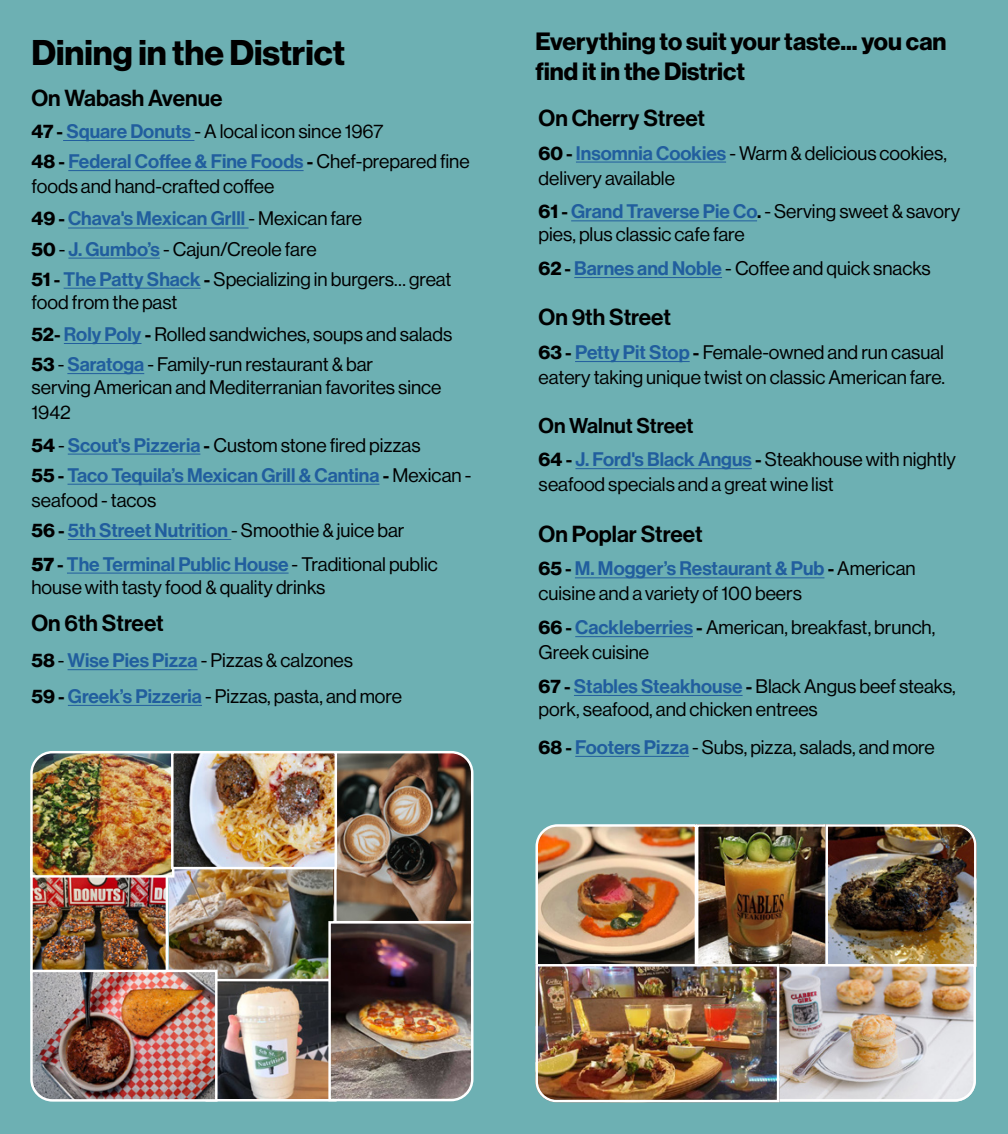
<style>
.page{position:relative;width:1008px;height:1134px;background:#6db0b3}
.page>*{position:absolute;margin:0;border:0;box-sizing:border-box;transform-origin:0 0}
.t1{font:35px "N Haas Grotesk DS Pro 75 Bd";color:#000}
.t2{font:24.5px/29.4px "N Haas Grotesk DS Pro 75 Bd";color:#000}
.t3{font:22.75px "N Haas Grotesk DS Pro 65 Md";color:#000}
.t4{font:21px "N Haas Grotesk DS Pro 65 Md";color:#000}
.t5{font:19.25px/25.2px "N Haas Grotesk DS Pro 55 Rg";color:#000}
.t6{font:19.25px/33.6px "N Haas Grotesk DS Pro 65 Md";color:#215e9e}
.s1{font-family:"N Haas Grotesk DS Pro 75 Bd"}
.s2{font-family:"N Haas Grotesk DS Pro 65 Md"}
.s3{font-family:"N Haas Grotesk DS Pro 65 Md";color:#215e9e}
.s4{font-family:"N Haas Grotesk DS Pro 75 Bd";color:#000}
.s5{color:#000}
.s6{font-family:"N Haas Grotesk DS Pro 55 Rg";color:#000}
.s7{font-family:"N Haas Grotesk DS Pro 95 Blk";color:#000}
</style>
<div class="page">
<hr style="left:576px;top:162px;width:150px;height:1px;background:#215e9e">
<hr style="left:571px;top:221px;width:186px;height:1px;background:#215e9e">
<hr style="left:574px;top:277px;width:148px;height:1px;background:#215e9e">
<hr style="left:575px;top:361px;width:115px;height:1px;background:#215e9e">
<hr style="left:575px;top:468px;width:177px;height:1px;background:#215e9e">
<hr style="left:575px;top:578px;width:249px;height:1px;background:#215e9e">
<hr style="left:575px;top:636px;width:118px;height:1px;background:#215e9e">
<hr style="left:574px;top:695px;width:169px;height:1px;background:#215e9e">
<hr style="left:575px;top:756px;width:114px;height:1px;background:#215e9e">
<img style="left:33px;top:879px;width:132px;height:89px">
<img style="left:169px;top:869px;width:152px;height:110px">
<img style="left:219px;top:982px;width:102px;height:116px">
<div style="left:206px;top:979px;width:131px;height:122px;border:2px solid #fff"></div>
<img style="left:321px;top:750px;width:154px;height:353px">
<img style="left:29px;top:750px;width:147px;height:129px">
<img style="left:174px;top:754px;width:160px;height:112px">
<div style="left:171px;top:751px;width:166px;height:118px;border:2px solid #fff"></div>
<img style="left:29px;top:968px;width:190px;height:135px">
<img style="left:534px;top:823px;width:444px;height:281px">
<hr style="left:63px;top:140px;width:131px;height:1px;background:#215e9e">
<hr style="left:68px;top:170px;width:236px;height:1px;background:#215e9e">
<hr style="left:68px;top:228px;width:181px;height:1px;background:#215e9e">
<hr style="left:68px;top:258px;width:92px;height:1px;background:#215e9e">
<hr style="left:64px;top:288px;width:137px;height:1px;background:#215e9e">
<hr style="left:64px;top:343px;width:78px;height:1px;background:#215e9e">
<hr style="left:67px;top:373px;width:77px;height:1px;background:#215e9e">
<hr style="left:68px;top:454px;width:132px;height:1px;background:#215e9e">
<hr style="left:68px;top:484px;width:311px;height:1px;background:#215e9e">
<hr style="left:68px;top:539px;width:163px;height:1px;background:#215e9e">
<hr style="left:67px;top:573px;width:222px;height:1px;background:#215e9e">
<hr style="left:68px;top:669px;width:130px;height:1px;background:#215e9e">
<hr style="left:68px;top:705px;width:134px;height:1px;background:#215e9e">
<h1 class="t1" style="left:32px;top:33px;width:315px">Dining in the District</h1>
<p class="t3" style="left:32px;top:85px;width:192px">On Wabash Avenue</p>
<p class="t5" style="left:32px;top:119px;width:353px"><span class="s1">47</span> <span class="s2">-</span> <span class="s3">Square Donuts</span> - A local icon since 1967</p>
<p class="t6" style="left:32px;top:145px;width:440px"><span class="s4">48</span> <span class="s5">-</span> Federal Coffee &amp; Fine Foods <span class="s5">-</span> <span class="s6">Chef-prepared fine</span></p>
<p class="t5" style="left:32px;top:174px;width:244px">foods and hand-crafted coffee</p>
<p class="t6" style="left:32px;top:202px;width:332px"><span class="s4">49</span> <span class="s5">-</span> Chava's Mexican GrIll <span class="s6">- Mexican fare</span></p>
<p class="t5" style="left:32px;top:234px;width:422px;line-height:30.1px"><span class="s1">50</span> - <span class="s3">J. Gumbo’s</span> - Cajun/Creole fare<br><span class="s1">51</span> <span class="s2">-</span> <span class="s3">The Patty Shack</span> <span class="s2">-</span> Specializing in burgers… great</p>
<p class="t5" style="left:32px;top:286px;width:422px;line-height:32.2px">food from the past<br><span class="s1">52</span><span class="s2">-</span> <span class="s3">Roly Poly</span> <span class="s2">-</span> Rolled sandwiches, soups and salads</p>
<p class="t5" style="left:32px;top:353px;width:412px;line-height:23.1px"><span class="s1">53</span> - <span class="s3">Saratoga</span> - Family-run restaurant &amp; bar<br>serving American and Mediterranian favorites since</p>
<p class="t5" style="left:32px;top:397px;width:391px;line-height:32.2px">1942<br><span class="s1">54</span> - <span class="s3">Scout's Pizzeria</span> <span class="s2">-</span> Custom stone fired pizzas</p>
<p class="t6" style="left:32px;top:458px;width:441px"><span class="s4">55</span> <span class="s5">-</span> Taco Tequila’s Mexican Grill &amp; Cantina <span class="s5">-</span> <span class="s6">Mexican -</span></p>
<p class="t5" style="left:32px;top:488px;width:126px">seafood - tacos</p>
<p class="t6" style="left:32px;top:514px;width:408px"><span class="s4">56</span> <span class="s5">-</span> 5th Street Nutrition <span class="s6">- Smoothie &amp; juice bar<br></span><span class="s7">57</span> <span class="s5">-</span> The Terminal Public House <span class="s6">- Traditional public</span></p>
<p class="t5" style="left:32px;top:574px;width:295px">house with tasty food &amp; quality drinks</p>
<p class="t3" style="left:32px;top:610px;width:134px">On 6th Street</p>
<p class="t5" style="left:32px;top:643px;width:372px;line-height:35.7px"><span class="s1">58</span> - <span class="s3">Wise Pies Pizza</span> - Pizzas &amp; calzones<br><span class="s1">59</span> <span class="s2">-</span> <span class="s3">Greek’s Pizzeria</span> - Pizzas, pasta, and more</p>
<p class="t2" style="left:536px;top:27px;width:413px">Everything to suit your taste... you can find it in the District</p>
<p class="t3" style="left:539px;top:105px;width:168px">On Cherry Street</p>
<p class="t5" style="left:539px;top:140px;width:410px"><span class="s1">60</span> <span class="s2">-</span> <span class="s3">Insomnia Cookies</span> - Warm &amp; delicious cookies, delivery available</p>
<p class="t5" style="left:539px;top:200px;width:423px;line-height:23.1px"><span class="s1">61</span> <span class="s2">-</span> <span class="s3">Grand Traverse Pie Co</span><span class="s2">.</span> - Serving sweet &amp; savory pies, plus classic cafe fare</p>
<p class="t5" style="left:539px;top:256px;width:394px"><span class="s1">62</span> <span class="s2">-</span> <span class="s3">Barnes and Noble</span> - Coffee and quick snacks</p>
<p class="t3" style="left:539px;top:304px;width:134px">On 9th Street</p>
<p class="t5" style="left:539px;top:340px;width:408px"><span class="s1">63</span> <span class="s2">-</span> <span class="s3">Petty Pit Stop</span> <span class="s2">-</span> Female-owned and run casual eatery taking unique twist on classic American fare.</p>
<p class="t4" style="left:539px;top:413px;width:156px">On Walnut Street</p>
<p class="t5" style="left:539px;top:447px;width:419px"><span class="s1">64</span> <span class="s2">-</span> <span class="s3">J. Ford's Black Angus</span> <span class="s2">-</span> Steakhouse with nightly seafood specials and a great wine list</p>
<p class="t3" style="left:539px;top:521px;width:165px">On Poplar Street</p>
<p class="t6" style="left:539px;top:552px;width:379px"><span class="s4">65</span> <span class="s5">-</span> M. Mogger’s Restaurant &amp; Pub <span class="s5">-</span> <span class="s6">American</span></p>
<p class="t5" style="left:539px;top:577px;width:398px;line-height:33.6px">cuisine and a variety of 100 beers<br><span class="s1">66</span> <span class="s2">-</span> <span class="s3">Cackleberries</span> <span class="s2">-</span> American, breakfast, brunch,</p>
<p class="t5" style="left:539px;top:636px;width:419px;line-height:33.6px">Greek cuisine<br><span class="s1">67</span> <span class="s2">-</span> <span class="s3">Stables Steakhouse</span> <span class="s2">-</span> Black Angus beef steaks,</p>
<p class="t5" style="left:539px;top:690px;width:398px;line-height:37.8px">pork, seafood, and chicken entrees<br><span class="s1">68</span> <span class="s2">-</span> <span class="s3">Footers Pizza</span> - Subs, pizza, salads, and more</p>
</div>
